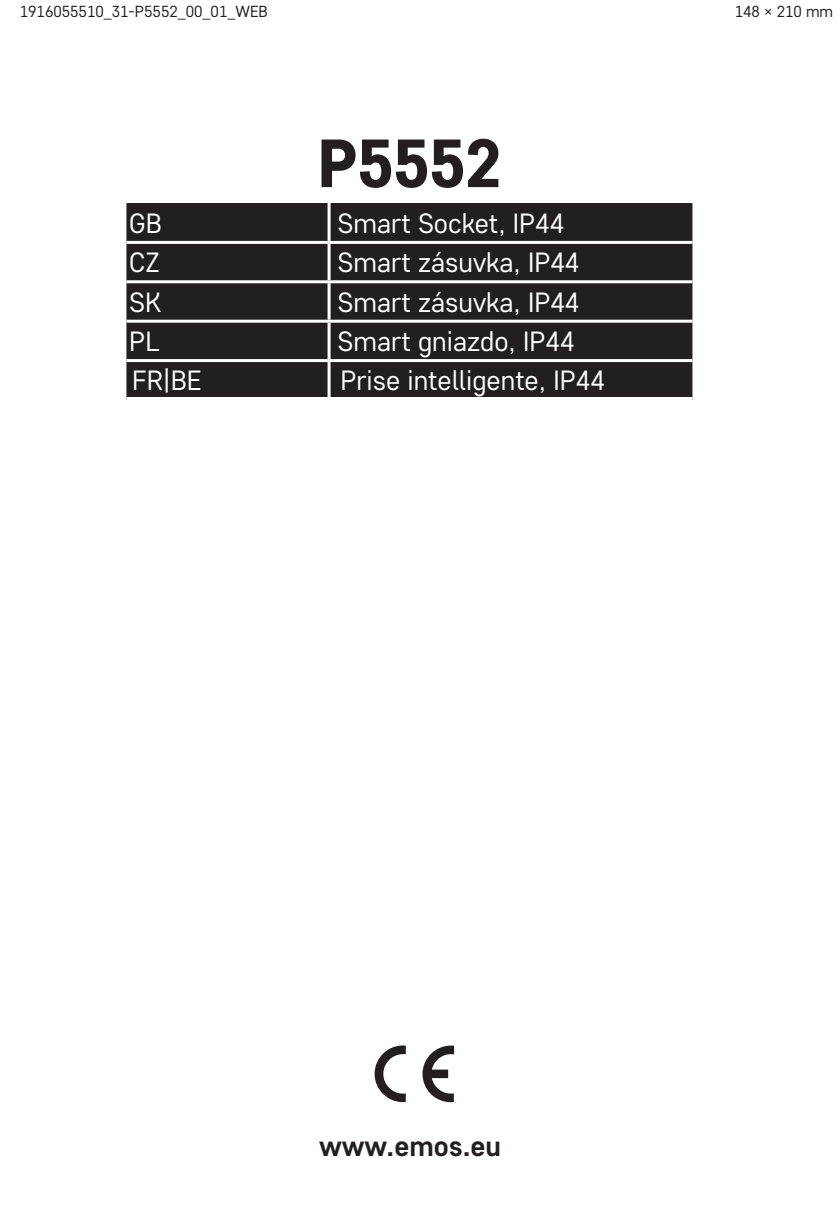
<style>
.page{position:relative;width:840px;height:1219px;background:#fff}
.page>*{position:absolute;margin:0;border:0;box-sizing:border-box;transform-origin:0 0}
.t1{font:800 68px "Core Sans D65";letter-spacing:-.02em;color:#231f20}
.t2{font:700 28.8px "Core Sans D55";color:#231f20}
.t3{font:27.8px "Core Sans D35";color:#fff}
.t4{font:16px "Core Sans D35";color:#231f20}
</style>
<div class="page">
<div style="left:126px;top:203px;width:566px;height:194px;background:#231f20"></div>
<hr style="left:327px;top:203px;width:3px;height:38px;background:#fff">
<hr style="left:126px;top:241px;width:203px;height:3px;background:#fff">
<hr style="left:329px;top:241px;width:363px;height:3px;background:#fff">
<hr style="left:327px;top:244px;width:3px;height:36px;background:#fff">
<hr style="left:126px;top:280px;width:203px;height:3px;background:#fff">
<hr style="left:329px;top:280px;width:363px;height:3px;background:#fff">
<hr style="left:327px;top:283px;width:3px;height:37px;background:#fff">
<hr style="left:126px;top:320px;width:203px;height:3px;background:#fff">
<hr style="left:329px;top:320px;width:363px;height:3px;background:#fff">
<hr style="left:327px;top:323px;width:3px;height:36px;background:#fff">
<hr style="left:126px;top:359px;width:203px;height:3px;background:#fff">
<hr style="left:329px;top:359px;width:363px;height:3px;background:#fff">
<hr style="left:327px;top:362px;width:3px;height:35px;background:#fff">
<svg style="left:374px;top:1045px;width:80px;height:57px"></svg>
<p class="t4" style="left:20px;top:1px;width:249px">1916055510_31-P5552_00_01_WEB</p>
<p class="t4" style="left:734px;top:1px;width:100px">148 × 210 mm</p>
<h1 class="t1" style="left:317px;top:119px;width:186px">P5552</h1>
<p class="t3" style="left:129px;top:205px;width:34px">GB</p>
<p class="t3" style="left:337px;top:205px;width:228px">Smart Socket, IP44</p>
<p class="t3" style="left:129px;top:245px;width:32px">CZ</p>
<p class="t3" style="left:337px;top:245px;width:243px">Smart zásuvka, IP44</p>
<p class="t3" style="left:129px;top:284px;width:33px">SK</p>
<p class="t3" style="left:337px;top:284px;width:243px">Smart zásuvka, IP44</p>
<p class="t3" style="left:129px;top:323px;width:32px">PL</p>
<p class="t3" style="left:337px;top:323px;width:238px">Smart gniazdo, IP44</p>
<p class="t3" style="left:132px;top:363px;width:71px">FR|BE</p>
<p class="t3" style="left:340px;top:363px;width:266px">Prise intelligente, IP44</p>
<p class="t2" style="left:319px;top:1127px;width:184px">www.emos.eu</p>
</div>
